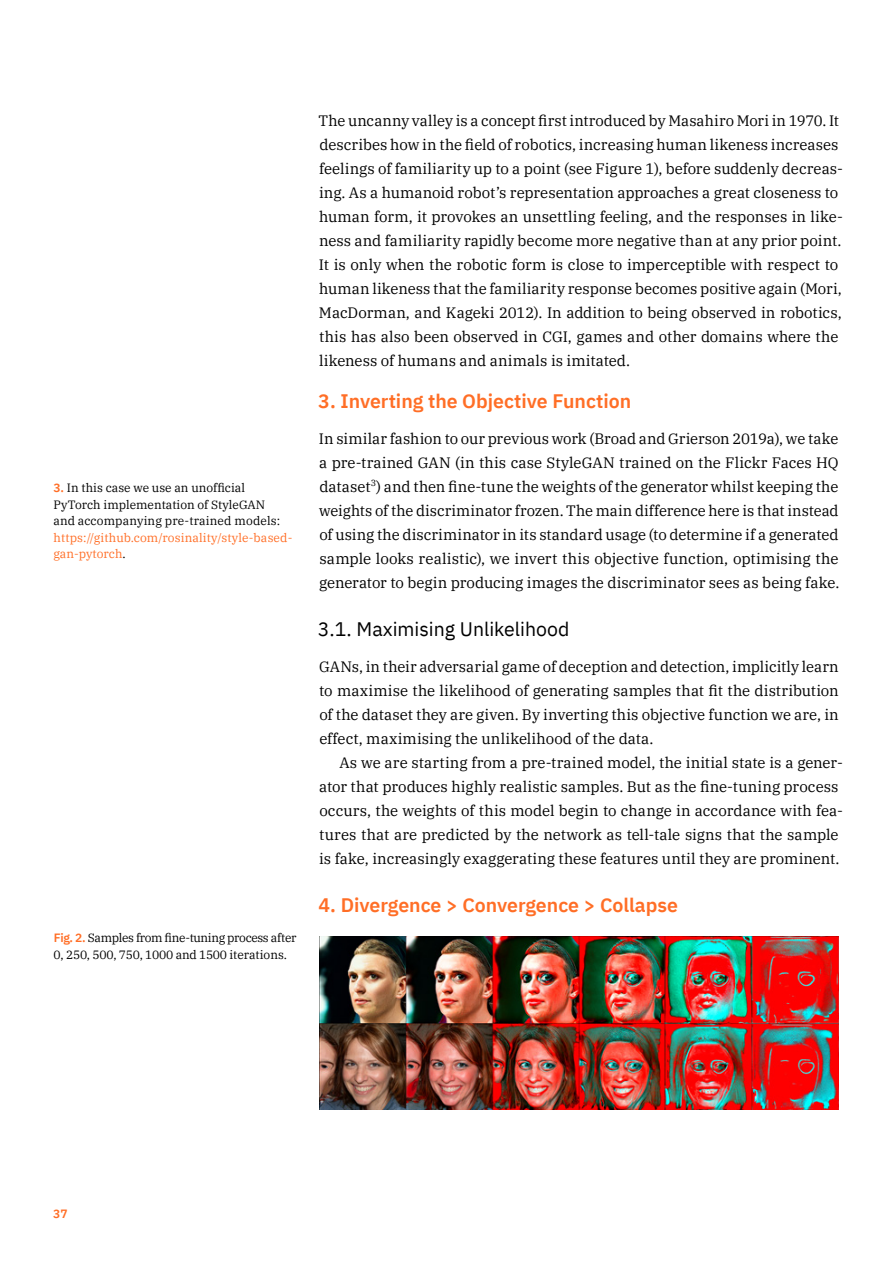
<style>
.page{position:relative;width:893px;height:1263px;background:#fff}
.page>*{position:absolute;margin:0;border:0;box-sizing:border-box;transform-origin:0 0}
.TEXT{font:600 19.5px "IBM Plex Sans";color:#ff6e26}
.t1{font:19.5px "IBM Plex Sans";color:#000}
.TEXT-2{font:15px/24px "IBM Plex Serif";letter-spacing:.005em;color:#000;text-align:justify}
.TEXT_INDENT{font:15px/24px "IBM Plex Serif";letter-spacing:.005em;color:#000}
.SIDE_NOTE{font:12px/16.5px "IBM Plex Serif";color:#000}
.SIDE_NOTE-2{font:12px/16.5px "IBM Plex Serif";letter-spacing:-.02em;color:#000}
.t2{font:600 12px "IBM Plex Sans";color:#ff6e26}
.s1{font-family:"IBM Plex Sans";font-weight:600;color:#ff6e26}
.s2{color:#ff6e26}
</style>
<div class="page">
<img style="left:319px;top:936px;width:520px;height:173px">
<p class="SIDE_NOTE" style="left:53px;top:478px;width:241px"><span class="s1">3.</span> In this case we use an unofficial PyTorch implementation of StyleGAN<br>and accompanying pre-trained models: <span class="s2">https://github.com/rosinality/style-based&shy;gan-pytorch</span>.</p>
<p class="SIDE_NOTE-2" style="left:54px;top:928px;width:244px"><span class="s1">Fig. 2.</span> Samples from fine-tuning process after<br>0, 250, 500, 750, 1000 and 1500 iterations.</p>
<p class="TEXT-2" style="left:318px;top:107px;width:526px;text-align:left">The uncanny valley is a concept first introduced by Masahiro Mori in 1970. It describes how in the field of robotics, increasing human likeness increases feelings of familiarity up to a point (see Figure 1), before suddenly decreas&shy;ing. As a humanoid robot’s representation approaches a great closeness to human form, it provokes an unsettling feeling, and the responses in like&shy;ness and familiarity rapidly become more negative than at any prior point.<br>It is only when the robotic form is close to imperceptible with respect to human likeness that the familiarity response becomes positive again (Mori, MacDorman, and Kageki 2012). In addition to being observed in robotics, this has also been observed in CGI, games and other domains where the likeness of humans and animals is imitated.</p>
<p class="TEXT" style="left:318px;top:386px;width:314px">3. Inverting the Objective Function</p>
<p class="TEXT-2" style="left:319px;top:425px;width:522px">In similar fashion to our previous work (Broad and Grierson 2019a), we take a pre-trained GAN (in this case StyleGAN trained on the Flickr Faces HQ dataset<sup>3</sup>) and then fine-tune the weights of the generator whilst keeping the weights of the discriminator frozen. The main difference here is that instead of using the discriminator in its standard usage (to determine if a generated sample looks realistic), we invert this objective function, optimising the generator to begin producing images the discriminator sees as being fake.</p>
<h2 class="t1" style="left:318px;top:614px;width:253px">3.1. Maximising Unlikelihood</h2>
<p class="TEXT-2" style="left:319px;top:653px;width:521px">GANs, in their adversarial game of deception and detection, implicitly learn to maximise the likelihood of generating samples that fit the distribution of the dataset they are given. By inverting this objective function we are, in effect, maximising the unlikelihood of the data.</p>
<p class="TEXT_INDENT" style="left:319px;top:749px;width:525px;text-indent:20px">As we are starting from a pre-trained model, the initial state is a gener&shy;ator that produces highly realistic samples. But as the fine-tuning process occurs, the weights of this model begin to change in accordance with fea&shy;tures that are predicted by the network as tell-tale signs that the sample is fake, increasingly exaggerating these features until they are prominent.</p>
<h1 class="TEXT" style="left:319px;top:890px;width:361px">4. Divergence &gt; Convergence &gt; Collapse</h1>
<p class="t2" style="left:53px;top:1204px;width:16px">37</p>
</div>
